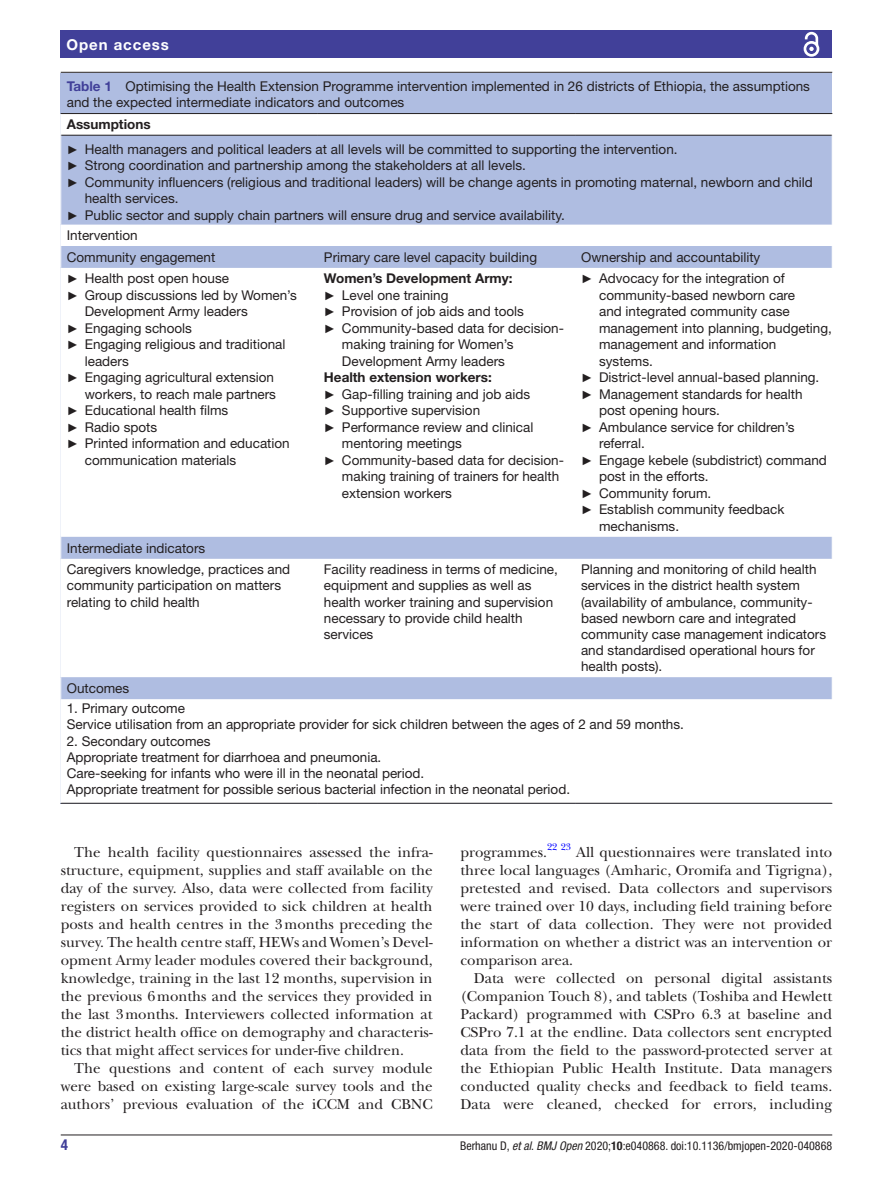
<style>
.page{position:relative;width:893px;height:1191px;background:#fff}
.page>*{position:absolute;margin:0;border:0;box-sizing:border-box;transform-origin:0 0}
.t1{font:15px/18px "New Baskerville";color:#231f20;text-align:justify}
.t2{font:700 15px "Helvetica Neue LT Std";letter-spacing:.065em;color:#fff}
.t3{font:700 condensed 15px "Helvetica Neue LT Std";color:#414099}
.t4{font:13.5px/16.2px "Helvetica Neue LT Std";color:#231f20}
.t5{font:700 13.5px "Helvetica Neue LT Std";color:#231f20}
.t6{font:condensed 12px "Helvetica Neue LT Std";color:#231f20}
.t7{font:9.9px "New Baskerville";color:#00f}
.s1{font-weight:700;color:#414099}
.s2{font-weight:700}
.s3{font-family:"Arial";font-size:12px}
.s4{font-style:italic}
</style>
<div class="page">
<hr style="left:61px;top:1134px;width:771px;height:1px;background:#231f20">
<div style="left:61px;top:31px;width:771px;height:27px;background:#414099"></div>
<svg style="left:803px;top:31px;width:17px;height:26px"></svg>
<div style="left:61px;top:73px;width:771px;height:730px;background:#afbde1"></div>
<hr style="left:61px;top:72px;width:771px;height:1px;background:#231f20">
<div style="left:61px;top:114px;width:771px;height:689px;background:#fff"></div>
<svg style="left:61px;top:136px;width:771px;height:563px;fill:#fff"></svg>
<hr style="left:61px;top:113px;width:257px;height:1px;background:#231f20">
<hr style="left:318px;top:113px;width:257px;height:1px;background:#231f20">
<hr style="left:575px;top:113px;width:257px;height:1px;background:#231f20">
<hr style="left:61px;top:135px;width:257px;height:1px;background:#231f20">
<hr style="left:318px;top:135px;width:257px;height:1px;background:#231f20">
<hr style="left:575px;top:135px;width:257px;height:1px;background:#231f20">
<hr style="left:61px;top:803px;width:257px;height:1px;background:#231f20">
<hr style="left:318px;top:803px;width:257px;height:1px;background:#231f20">
<hr style="left:575px;top:803px;width:257px;height:1px;background:#231f20">
<svg style="left:60px;top:114px;width:1px;height:21px"></svg>
<svg style="left:60px;top:224px;width:1px;height:44px"></svg>
<svg style="left:60px;top:537px;width:1px;height:21px"></svg>
<svg style="left:60px;top:677px;width:1px;height:22px"></svg>
<p class="t2" style="left:66px;top:35px;width:104px">Open access</p>
<p class="t4" style="left:67px;top:77px;width:745px"><span class="s1">Table 1</span> Optimising the Health Extension Programme intervention implemented in 26 districts of Ethiopia, the assumptions and the expected intermediate indicators and outcomes</p>
<p class="t4" style="left:67px;top:112px;width:612px;line-height:24.6px"><span class="s2">Assumptions<br></span><span class="s3">►</span> Health managers and political leaders at all levels will be committed to supporting the intervention.</p>
<p class="t4" style="left:67px;top:157px;width:461px"><span class="s3">►</span> Strong coordination and partnership among the stakeholders at all levels.</p>
<p class="t4" style="left:67px;top:174px;width:748px"><span class="s3">►</span> Community influencers (religious and traditional leaders) will be change agents in promoting maternal, newborn and child</p>
<p class="t4" style="left:85px;top:190px;width:95px">health services.</p>
<p class="t4" style="left:67px;top:207px;width:500px"><span class="s3">►</span> Public sector and supply chain partners will ensure drug and service availability.</p>
<p class="t4" style="left:67px;top:224px;width:150px;line-height:21.6px">Intervention<br>Community engagement</p>
<p class="t4" style="left:324px;top:248px;width:215px">Primary care level capacity building</p>
<p class="t4" style="left:581px;top:248px;width:181px">Ownership and accountability</p>
<p class="t4" style="left:67px;top:270px;width:164px"><span class="s3">►</span> Health post open house</p>
<p class="t4" style="left:67px;top:287px;width:232px"><span class="s3">►</span> Group discussions led by Women’s</p>
<p class="t4" style="left:85px;top:303px;width:165px">Development Army leaders</p>
<p class="t4" style="left:67px;top:320px;width:127px"><span class="s3">►</span> Engaging schools</p>
<p class="t4" style="left:67px;top:336px;width:220px"><span class="s3">►</span> Engaging religious and traditional</p>
<p class="t4" style="left:85px;top:353px;width:45px">leaders</p>
<p class="t4" style="left:67px;top:369px;width:209px"><span class="s3">►</span> Engaging agricultural extension</p>
<p class="t4" style="left:85px;top:386px;width:193px">workers, to reach male partners</p>
<p class="t4" style="left:67px;top:402px;width:163px"><span class="s3">►</span> Educational health films</p>
<p class="t4" style="left:67px;top:419px;width:92px"><span class="s3">►</span> Radio spots</p>
<p class="t4" style="left:67px;top:435px;width:225px"><span class="s3">►</span> Printed information and education</p>
<p class="t4" style="left:85px;top:452px;width:153px">communication materials</p>
<p class="t4" style="left:67px;top:537px;width:225px;line-height:21.6px">Intermediate indicators<br>Caregivers knowledge, practices and</p>
<p class="t4" style="left:67px;top:577px;width:216px">community participation on matters relating to child health</p>
<p class="t5" style="left:324px;top:270px;width:190px">Women’s Development Army:</p>
<p class="t4" style="left:324px;top:287px;width:126px"><span class="s3">►</span> Level one training</p>
<p class="t4" style="left:324px;top:303px;width:202px"><span class="s3">►</span> Provision of job aids and tools</p>
<p class="t4" style="left:324px;top:320px;width:242px"><span class="s3">►</span> Community-based data for decision-</p>
<p class="t4" style="left:342px;top:336px;width:173px">making training for Women’s</p>
<p class="t4" style="left:342px;top:353px;width:165px">Development Army leaders</p>
<p class="t5" style="left:324px;top:369px;width:169px">Health extension workers:</p>
<p class="t4" style="left:324px;top:385px;width:208px"><span class="s3">►</span> Gap-filling training and job aids</p>
<p class="t4" style="left:324px;top:402px;width:158px"><span class="s3">►</span> Supportive supervision</p>
<p class="t4" style="left:324px;top:418px;width:211px"><span class="s3">►</span> Performance review and clinical</p>
<p class="t4" style="left:342px;top:435px;width:122px">mentoring meetings</p>
<p class="t4" style="left:324px;top:451px;width:242px"><span class="s3">►</span> Community-based data for decision-</p>
<p class="t4" style="left:342px;top:468px;width:219px">making training of trainers for health</p>
<p class="t4" style="left:342px;top:484px;width:111px">extension workers</p>
<p class="t4" style="left:581px;top:270px;width:205px"><span class="s3">►</span> Advocacy for the integration of</p>
<p class="t4" style="left:599px;top:287px;width:198px">community-based newborn care</p>
<p class="t4" style="left:599px;top:303px;width:192px">and integrated community case</p>
<p class="t4" style="left:599px;top:320px;width:234px">management into planning, budgeting,</p>
<p class="t4" style="left:599px;top:336px;width:179px">management and information</p>
<p class="t4" style="left:599px;top:353px;width:55px">systems.</p>
<p class="t4" style="left:581px;top:369px;width:240px"><span class="s3">►</span> District-level annual-based planning.</p>
<p class="t4" style="left:581px;top:386px;width:223px"><span class="s3">►</span> Management standards for health</p>
<p class="t4" style="left:599px;top:402px;width:122px">post opening hours.</p>
<p class="t4" style="left:581px;top:419px;width:215px"><span class="s3">►</span> Ambulance service for children’s</p>
<p class="t4" style="left:599px;top:435px;width:47px">referral.</p>
<p class="t4" style="left:581px;top:452px;width:247px"><span class="s3">►</span> Engage kebele (subdistrict) command</p>
<p class="t4" style="left:599px;top:468px;width:111px">post in the efforts.</p>
<p class="t4" style="left:581px;top:485px;width:132px"><span class="s3">►</span> Community forum.</p>
<p class="t4" style="left:581px;top:501px;width:205px"><span class="s3">►</span> Establish community feedback</p>
<p class="t4" style="left:599px;top:518px;width:82px">mechanisms.</p>
<p class="t4" style="left:324px;top:561px;width:236px">Facility readiness in terms of medicine, equipment and supplies as well as health worker training and supervision necessary to provide child health services</p>
<p class="t4" style="left:581px;top:561px;width:247px">Planning and monitoring of child health services in the district health system (availability of ambulance, community&shy;based newborn care and integrated community case management indicators and standardised operational hours for health posts).</p>
<p class="t4" style="left:67px;top:680px;width:64px">Outcomes</p>
<p class="t4" style="left:67px;top:700px;width:619px">1. Primary outcome<br>Service utilisation from an appropriate provider for sick children between the ages of 2 and 59 months.</p>
<p class="t4" style="left:67px;top:732px;width:505px">2. Secondary outcomes<br>Appropriate treatment for diarrhoea and pneumonia.<br>Care-seeking for infants who were ill in the neonatal period.<br>Appropriate treatment for possible serious bacterial infection in the neonatal period.</p>
<p class="t1" style="left:61px;top:843px;width:373px;text-indent:14px">The health facility questionnaires assessed the infra&shy;structure, equipment, supplies and staff available on the day of the survey. Also, data were collected from facility registers on services provided to sick children at health posts and health centres in the 3months preceding the survey. The health centre staff, HEWs and Women’s Devel&shy;opment Army leader modules covered their background, knowledge, training in the last 12 months, supervision in the previous 6months and the services they provided in the last 3months. Interviewers collected information at the district health office on demography and characteris&shy;tics that might affect services for under-five children.</p>
<p class="t1" style="left:61px;top:1059px;width:373px;text-indent:14px">The questions and content of each survey module were based on existing large-scale survey tools and the authors’ previous evaluation of the iCCM and CBNC</p>
<p class="t7" style="left:547px;top:841px;width:26px">22 23</p>
<p class="t1" style="left:460px;top:843px;width:373px;text-indent:116px">All questionnaires were translated into three local languages (Amharic, Oromifa and Tigrigna), pretested and revised. Data collectors and supervisors were trained over 10 days, including field training before the start of data collection. They were not provided information on whether a district was an intervention or comparison area.</p>
<p class="t1" style="left:460px;top:969px;width:373px;text-indent:14px">Data were collected on personal digital assistants (Companion Touch 8), and tablets (Toshiba and Hewlett Packard) programmed with CSPro 6.3 at baseline and CSPro 7.1 at the endline. Data collectors sent encrypted data from the field to the password-protected server at the Ethiopian Public Health Institute. Data managers conducted quality checks and feedback to field teams.<br>Data were cleaned, checked for errors, including</p>
<p class="t1" style="left:460px;top:843px;width:88px">programmes.</p>
<p class="t3" style="left:61px;top:1135px;width:9px">4</p>
<p class="t6" style="left:460px;top:1138px;width:374px">Berhanu D, <span class="s4">et al</span>. <span class="s4">BMJ Open</span> 2020;<span class="s2">10</span>:e040868. doi:10.1136/bmjopen-2020-040868</p>
</div>
